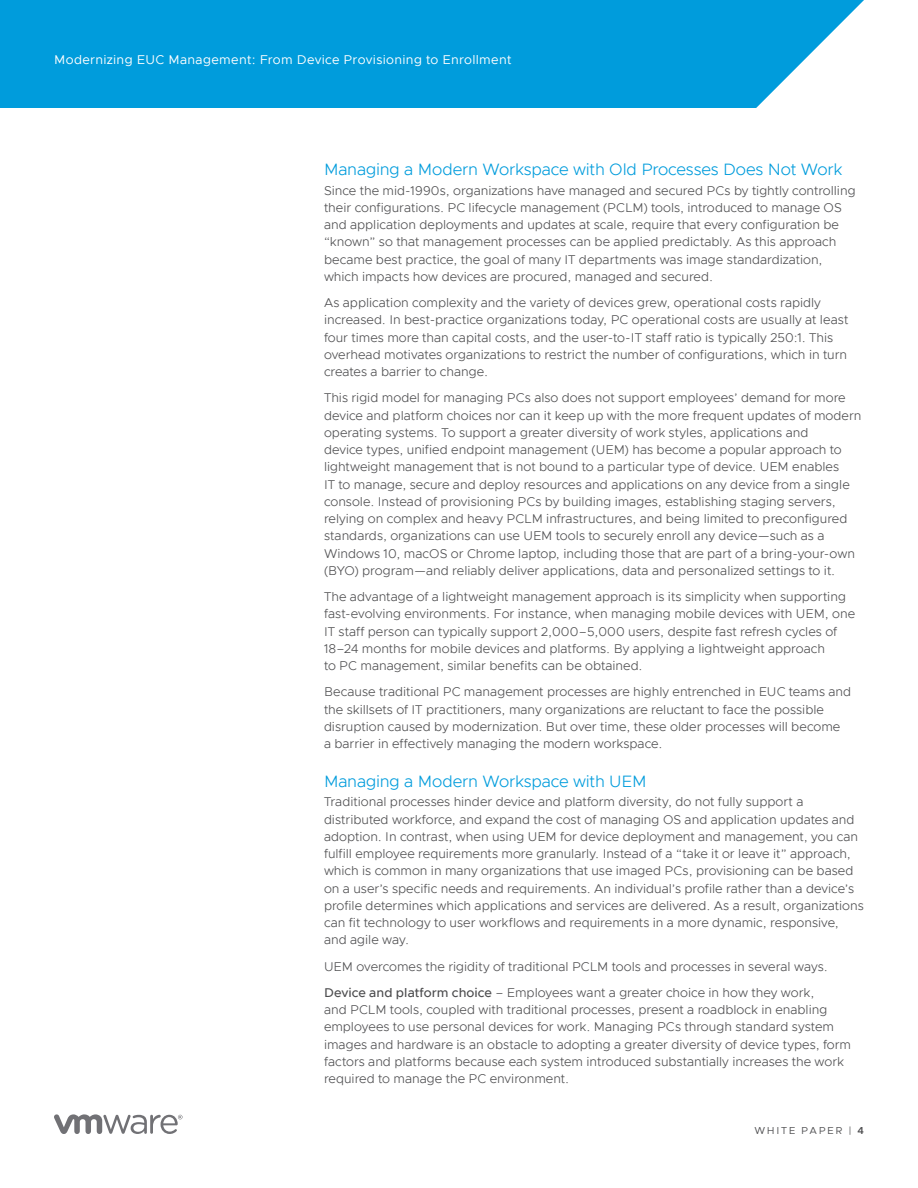
<style>
.page{position:relative;width:918px;height:1188px;background:#fff}
.page>*{position:absolute;margin:0;border:0;box-sizing:border-box;transform-origin:0 0}
._4a__SUBHEAD-1{font:300 16.5px "Metropolis";letter-spacing:-.01em;color:#009cdc}
._3a__BODY_TEXT{font:300 12.75px/17.2px "Metropolis";color:#4d4d4f}
.t1{font:12.75px "Metropolis";letter-spacing:.025em;color:#fff}
.t2{font:10.2px "Metropolis";letter-spacing:.165em;color:#4d4d4f}
.s1{font-weight:500}
.s2{font-weight:600}
</style>
<div class="page">
<div style="left:0;top:0;width:864px;height:108px;background:#009cdc"></div>
<svg style="left:54px;top:1114px;width:129px;height:20px"></svg>
<p class="t1" style="left:54px;top:52px;width:459px">Modernizing EUC Management: From Device Provisioning to Enrollment</p>
<p class="_4a__SUBHEAD-1" style="left:324px;top:159px;width:520px">Managing a Modern Workspace with Old Processes Does Not Work</p>
<p class="_3a__BODY_TEXT" style="left:324px;top:181px;width:533px">Since the mid-1990s, organizations have managed and secured PCs by tightly controlling their configurations. PC lifecycle management (PCLM) tools, introduced to manage OS and application deployments and updates at scale, require that every configuration be “known” so that management processes can be applied predictably. As this approach became best practice, the goal of many IT departments was image standardization, which impacts how devices are procured, managed and secured.</p>
<p class="_3a__BODY_TEXT" style="left:324px;top:294px;width:526px">As application complexity and the variety of devices grew, operational costs rapidly increased. In best-practice organizations today, PC operational costs are usually at least four times more than capital costs, and the user-to-IT staff ratio is typically 250:1. This overhead motivates organizations to restrict the number of configurations, which in turn creates a barrier to change.</p>
<p class="_3a__BODY_TEXT" style="left:324px;top:389px;width:539px">This rigid model for managing PCs also does not support employees’ demand for more device and platform choices nor can it keep up with the more frequent updates of modern operating systems. To support a greater diversity of work styles, applications and<br>device types, unified endpoint management (UEM) has become a popular approach to lightweight management that is not bound to a particular type of device. UEM enables<br>IT to manage, secure and deploy resources and applications on any device from a single console. Instead of provisioning PCs by building images, establishing staging servers, relying on complex and heavy PCLM infrastructures, and being limited to preconfigured standards, organizations can use UEM tools to securely enroll any device—such as a Windows 10, macOS or Chrome laptop, including those that are part of a bring-your-own (BYO) program—and reliably deliver applications, data and personalized settings to it.</p>
<p class="_3a__BODY_TEXT" style="left:324px;top:588px;width:533px">The advantage of a lightweight management approach is its simplicity when supporting fast-evolving environments. For instance, when managing mobile devices with UEM, one IT staff person can typically support 2,000–5,000 users, despite fast refresh cycles of 18–24 months for mobile devices and platforms. By applying a lightweight approach<br>to PC management, similar benefits can be obtained.</p>
<p class="_3a__BODY_TEXT" style="left:324px;top:683px;width:529px">Because traditional PC management processes are highly entrenched in EUC teams and the skillsets of IT practitioners, many organizations are reluctant to face the possible disruption caused by modernization. But over time, these older processes will become<br>a barrier in effectively managing the modern workspace.</p>
<p class="_4a__SUBHEAD-1" style="left:324px;top:771px;width:324px">Managing a Modern Workspace with UEM</p>
<p class="_3a__BODY_TEXT" style="left:324px;top:793px;width:541px">Traditional processes hinder device and platform diversity, do not fully support a distributed workforce, and expand the cost of managing OS and application updates and adoption. In contrast, when using UEM for device deployment and management, you can fulfill employee requirements more granularly. Instead of a “take it or leave it” approach, which is common in many organizations that use imaged PCs, provisioning can be based on a user’s specific needs and requirements. An individual’s profile rather than a device’s profile determines which applications and services are delivered. As a result, organizations can fit technology to user workflows and requirements in a more dynamic, responsive, and agile way.</p>
<p class="_3a__BODY_TEXT" style="left:324px;top:958px;width:505px">UEM overcomes the rigidity of traditional PCLM tools and processes in several ways.</p>
<p class="_3a__BODY_TEXT" style="left:324px;top:984px;width:529px"><span class="s1">Device and platform choice</span> – Employees want a greater choice in how they work,<br>and PCLM tools, coupled with traditional processes, present a roadblock in enabling employees to use personal devices for work. Managing PCs through standard system images and hardware is an obstacle to adopting a greater diversity of device types, form factors and platforms because each system introduced substantially increases the work required to manage the PC environment.</p>
<p class="t2" style="left:754px;top:1124px;width:111px">WHITE PAPER | <span class="s2">4</span></p>
</div>
